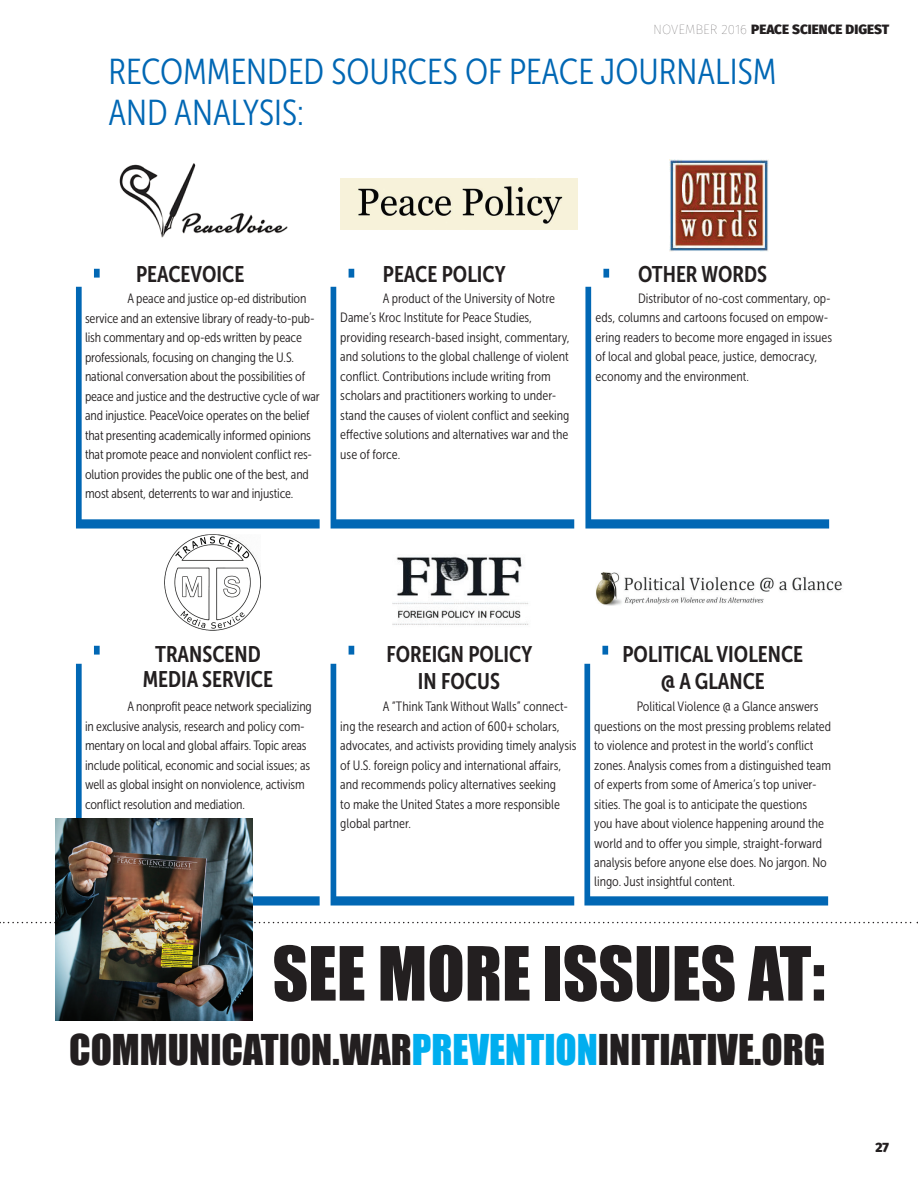
<style>
.page{position:relative;width:918px;height:1188px;background:#fff}
.page>*{position:absolute;margin:0;border:0;box-sizing:border-box;transform-origin:0 0}
.t1{font:69px "Impact";color:#231f20}
.t2{font:39px "Impact";color:#231f20}
.t3{font:36px/40.5px "Museo Sans Cond 300";color:#0167b4}
.t4{font:22.5px/27px "Museo Sans Cond 700";color:#231f20;text-align:center}
.t5{font:13.5px/19.5px "Museo Sans Cond 300";color:#231f20}
.t6{font:800 13.5px "Fira Sans";color:#231f20}
.s1{font-family:"Fira Sans Hair";font-weight:400}
.s2{color:#00aeef}
</style>
<div class="page">
<svg style="left:76px;top:286px;width:244px;height:243px;background:#1372b9"></svg>
<svg style="left:76px;top:663px;width:244px;height:243px;background:#1371b8"></svg>
<svg style="left:331px;top:286px;width:243px;height:243px;background:#0f6fb8"></svg>
<svg style="left:331px;top:663px;width:243px;height:243px;background:#0f6fb8"></svg>
<svg style="left:584px;top:663px;width:244px;height:243px;background:#1573b9"></svg>
<svg style="left:585px;top:286px;width:244px;height:243px;background:#1573ba"></svg>
<svg style="left:82px;top:268px;width:238px;height:251px"></svg>
<svg style="left:82px;top:645px;width:238px;height:251px"></svg>
<svg style="left:336px;top:268px;width:238px;height:251px"></svg>
<svg style="left:336px;top:645px;width:238px;height:251px"></svg>
<svg style="left:590px;top:645px;width:238px;height:251px"></svg>
<svg style="left:591px;top:268px;width:238px;height:251px"></svg>
<img style="left:119px;top:163px;width:169px;height:75px">
<img style="left:341px;top:179px;width:237px;height:51px">
<img style="left:670px;top:159px;width:98px;height:93px">
<img style="left:165px;top:534px;width:96px;height:96px">
<img style="left:392px;top:556px;width:137px;height:69px">
<svg style="left:0;top:922px;width:918px;height:1px"></svg>
<img style="left:56px;top:819px;width:196px;height:201px">
<img style="left:596px;top:572px;width:246px;height:33px">
<p class="t6" style="left:653px;top:20px;width:238px"><span class="s1">NOVEMBER 2016</span> PEACE SCIENCE DIGEST</p>
<h3 class="t3" style="left:108px;top:52px;width:670px">RECOMMENDED SOURCES OF PEACE JOURNALISM<br>AND ANALYSIS:</h3>
<h3 class="t4" style="left:136px;top:261px;width:110px">PEACEVOICE</h3>
<p class="t5" style="left:85px;top:289px;width:236px;text-indent:43px">A peace and justice op-ed distribution service and an extensive library of ready-to-pub&shy;lish commentary and op-eds written by peace professionals, focusing on changing the U.S. national conversation about the possibilities of peace and justice and the destructive cycle of war and injustice. PeaceVoice operates on the belief that presenting academically informed opinions that promote peace and nonviolent conflict res&shy;olution provides the public one of the best, and most absent, deterrents to war and injustice.</p>
<h3 class="t4" style="left:383px;top:261px;width:124px">PEACE POLICY</h3>
<h3 class="t4" style="left:638px;top:261px;width:130px">OTHER WORDS</h3>
<p class="t5" style="left:340px;top:289px;width:231px;text-indent:43px">A product of the University of Notre Dame’s Kroc Institute for Peace Studies, providing research-based insight, commentary, and solutions to the global challenge of violent conflict. Contributions include writing from scholars and practitioners working to under&shy;stand the causes of violent conflict and seeking effective solutions and alternatives war and the use of force.</p>
<p class="t5" style="left:596px;top:289px;width:238px;text-indent:43px">Distributor of no-cost commentary, op&shy;eds, columns and cartoons focused on empow&shy;ering readers to become more engaged in issues of local and global peace, justice, democracy, economy and the environment.</p>
<h3 class="t4" style="left:143px;top:641px;width:132px;line-height:25.5px">TRANSCEND<br>MEDIA SERVICE</h3>
<p class="t5" style="left:85px;top:697px;width:228px;text-indent:43px">A nonprofit peace network specializing in exclusive analysis, research and policy com&shy;mentary on local and global affairs. Topic areas include political, economic and social issues; as well as global insight on nonviolence, activism conflict resolution and mediation.</p>
<h3 class="t4" style="left:386px;top:641px;width:147px">FOREIGN POLICY<br>IN FOCUS</h3>
<h3 class="t4" style="left:622px;top:641px;width:182px">POLITICAL VIOLENCE @ A GLANCE</h3>
<p class="t5" style="left:340px;top:697px;width:238px;text-indent:43px">A “Think Tank Without Walls” connect&shy;ing the research and action of 600+ scholars, advocates, and activists providing timely analysis of U.S. foreign policy and international affairs, and recommends policy alternatives seeking<br>to make the United States a more responsible global partner.</p>
<p class="t5" style="left:594px;top:697px;width:238px;text-indent:43px">Political Violence @ a Glance answers questions on the most pressing problems related to violence and protest in the world’s conflict zones. Analysis comes from a distinguished team of experts from some of America’s top univer&shy;sities. The goal is to anticipate the questions<br>you have about violence happening around the world and to offer you simple, straight-forward analysis before anyone else does. No jargon. No lingo. Just insightful content.</p>
<h1 class="t1" style="left:272px;top:920px;width:554px">SEE MORE ISSUES AT:</h1>
<h2 class="t2" style="left:69px;top:1020px;width:758px">COMMUNICATION.WAR<span class="s2">PREVENTION</span>INITIATIVE.ORG</h2>
<p class="t6" style="left:876px;top:1138px;width:15px">27</p>
</div>
